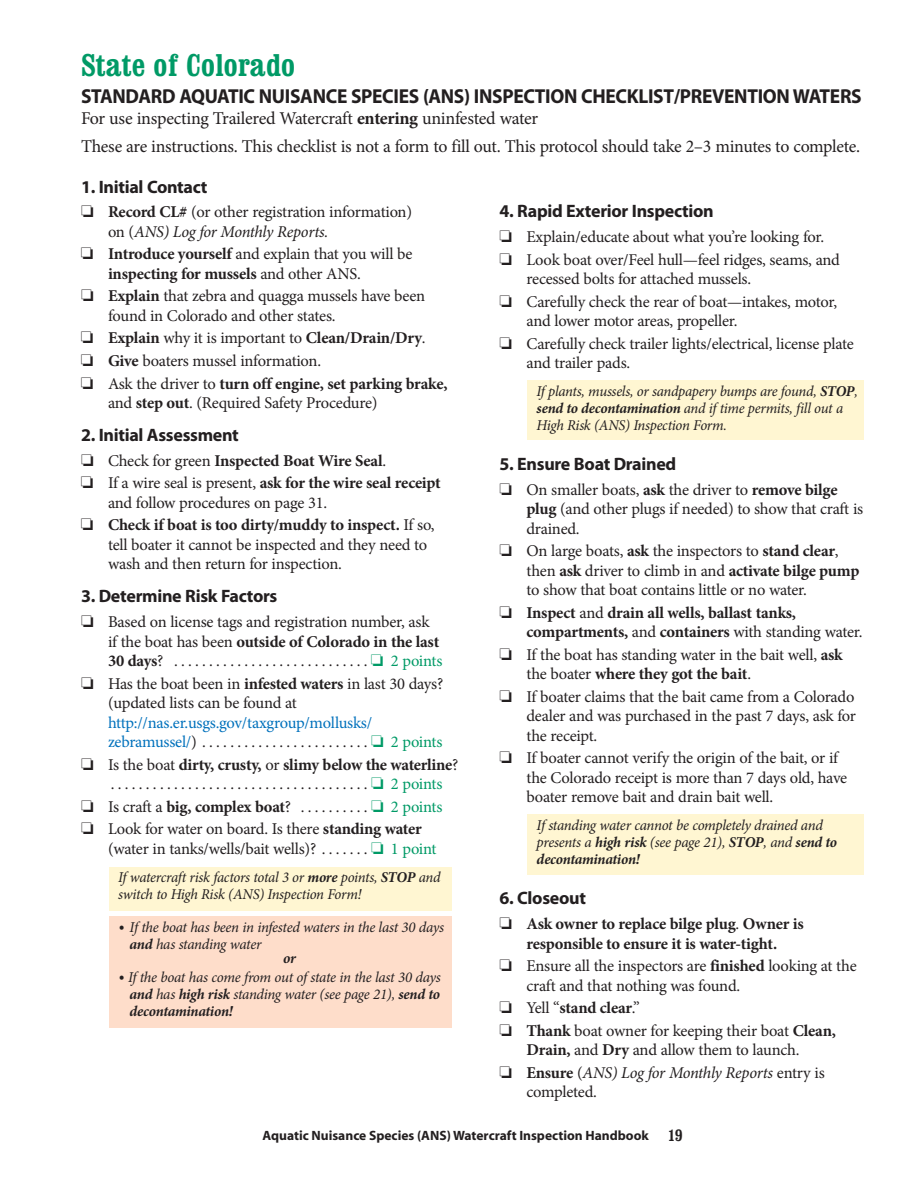
<style>
.page{position:relative;width:918px;height:1188px;background:#fff}
.page>*{position:absolute;margin:0;border:0;box-sizing:border-box;transform-origin:0 0}
.t1{font:700 condensed 31.5px "Clarendon";color:#009a66}
.t2{font:700 20.25px "Myriad Pro";letter-spacing:-.015em;color:#231f20;scale:.96 1}
.t3{font:18px/28.5px "Minion Pro";letter-spacing:-.015em;color:#231f20}
.t4{font:700 18px "Myriad Pro";letter-spacing:-.015em;color:#231f20}
.t5{font:16.5px/19.5px "Minion Pro";letter-spacing:-.015em;color:#231f20}
.t6{font:700 16.5px/19.5px "Minion Pro";letter-spacing:-.015em;color:#231f20}
.t7{font:16.5px/19.5px "Minion Pro";letter-spacing:-.015em;color:#0071bc}
.t8{font:italic 15px/16.8px "Minion Pro";letter-spacing:-.025em;color:#231f20}
.t9{font:italic 700 15px "Minion Pro";color:#231f20}
.t10{font:700 13.5px "Myriad";color:#231f20}
.s1{font-weight:700}
.s2{font-style:italic}
.s3{font-weight:400}
.s4{color:#009a66}
.s5{color:#231f20}
.s6{font-weight:700;font-style:normal}
.s7{font-family:"Clarendon";font-stretch:condensed;font-size:16.5px}
</style>
<div class="page">
<div style="left:527px;top:815px;width:337px;height:60px;background:#fff6d2"></div>
<div style="left:109px;top:916px;width:343px;height:112px;background:#feddca"></div>
<div style="left:527px;top:380px;width:337px;height:59px;background:#fff6d2"></div>
<div style="left:109px;top:867px;width:343px;height:43px;background:#fff6d2"></div>
<h1 class="t1" style="left:81px;top:54px;width:216px">State of Colorado</h1>
<p class="t2" style="left:81px;top:88px;width:815px">STANDARD AQUATIC NUISANCE SPECIES (ANS) INSPECTION CHECKLIST/PREVENTION WATERS</p>
<p class="t3" style="left:81px;top:105px;width:781px">For use inspecting Trailered Watercraft <span class="s1">entering</span> uninfested water<br>These are instructions. This checklist is not a form to fill out. This protocol should take 2–3 minutes to complete.</p>
<p class="t4" style="left:81px;top:180px;width:128px">1. Initial Contact</p>
<p class="t5" style="left:108px;top:204px;width:306px;text-indent:-27px">❏ <span class="s1">Record CL#</span> (or other registration information) on (<span class="s2">ANS) Log for Monthly Reports.</span></p>
<p class="t6" style="left:108px;top:246px;width:306px;text-indent:-27px">❏ Introduce yourself <span class="s3">and explain that you will be </span>inspecting for mussels <span class="s3">and other ANS.</span></p>
<p class="t5" style="left:108px;top:288px;width:319px;text-indent:-27px">❏ <span class="s1">Explain</span> that zebra and quagga mussels have been found in Colorado and other states.</p>
<p class="t5" style="left:81px;top:328px;width:368px;line-height:22.5px">❏ <span class="s1">Explain</span> why it is important to <span class="s1">Clean/Drain/Dry</span>.<br>❏ <span class="s1">Give</span> boaters mussel information.<br>❏ Ask the driver to <span class="s1">turn off engine, set parking brake,</span></p>
<p class="t5" style="left:108px;top:395px;width:271px">and <span class="s1">step out</span>. (Required Safety Procedure)</p>
<p class="t4" style="left:81px;top:428px;width:159px">2. Initial Assessment</p>
<p class="t6" style="left:81px;top:451px;width:361px;line-height:22.5px">❏ <span class="s3">Check for green</span> Inspected Boat Wire Seal<span class="s3">.<br></span>❏ <span class="s3">If a wire seal is present,</span> ask for the wire seal receipt</p>
<p class="t6" style="left:81px;top:493px;width:355px;line-height:22.5px;text-indent:27px"><span class="s3">and follow procedures on page 31.<br></span>❏ Check if boat is too dirty/muddy to inspect. <span class="s3">If so,</span></p>
<p class="t5" style="left:108px;top:536px;width:321px">tell boater it cannot be inspected and they need to wash and then return for inspection.</p>
<p class="t4" style="left:81px;top:589px;width:198px">3. Determine Risk Factors</p>
<p class="t5" style="left:108px;top:614px;width:336px;text-indent:-27px">❏ Based on license tags and registration number, ask if the boat has been <span class="s1">outside of Colorado in the last<br>30 days</span>? . . . . . . . . . . . . . . . . . . . . . . . . . . . . <span class="s4">❏ 2 points</span></p>
<p class="t5" style="left:108px;top:675px;width:337px;text-indent:-27px">❏ Has the boat been in <span class="s1">infested waters</span> in last 30 days? (updated lists can be found at</p>
<p class="t7" style="left:108px;top:714px;width:336px">http://nas.er.usgs.gov/taxgroup/mollusks/ zebramussel/<span class="s5">) . . . . . . . . . . . . . . . . . . . . . . . .</span> <span class="s4">❏ 2 points</span></p>
<p class="t5" style="left:111px;top:756px;width:349px;text-indent:-30px">❏ Is the boat <span class="s1">dirty, crusty,</span> or <span class="s1">slimy below the waterline</span>? . . . . . . . . . . . . . . . . . . . . . . . . . . . . . . . . . . . . . <span class="s4">❏ 2 points</span></p>
<p class="t5" style="left:81px;top:797px;width:363px;line-height:22.5px">❏ Is craft a <span class="s1">big, complex boat</span>? . . . . . . . . . . <span class="s4">❏ 2 points </span>❏ Look for water on board. Is there <span class="s1">standing water</span></p>
<p class="t5" style="left:108px;top:840px;width:330px">(water in tanks/wells/bait wells)? . . . . . . . <span class="s4">❏ 1 point</span></p>
<p class="t8" style="left:118px;top:871px;width:324px">If watercraft risk factors total 3 or <span class="s1">more</span> points, <span class="s1">STOP</span> and switch to High Risk (ANS) Inspection Form!</p>
<p class="t8" style="left:130px;top:920px;width:316px;text-indent:-11px"><span class="s6">•</span> If the boat has been in infested waters in the last 30 days <span class="s1">and</span> has standing water</p>
<p class="t9" style="left:283px;top:952px;width:14px">or</p>
<p class="t8" style="left:130px;top:970px;width:313px;text-align:justify;text-indent:-11px"><span class="s6">•</span> If the boat has come from out of state in the last 30 days <span class="s1">and</span> has <span class="s1">high risk</span> standing water (see page 21), <span class="s1">send to decontamination!</span></p>
<p class="t4" style="left:499px;top:204px;width:216px">4. Rapid Exterior Inspection</p>
<p class="t5" style="left:499px;top:227px;width:342px;line-height:22.5px">❏ Explain/educate about what you’re looking for. ❏ Look boat over/Feel hull—feel ridges, seams, and</p>
<p class="t5" style="left:499px;top:269px;width:339px;line-height:22.5px;text-indent:27px">recessed bolts for attached mussels.<br>❏ Carefully check the rear of boat—intakes, motor,</p>
<p class="t5" style="left:499px;top:311px;width:356px;line-height:22.5px;text-indent:27px">and lower motor areas, propeller.<br>❏ Carefully check trailer lights/electrical, license plate</p>
<p class="t5" style="left:527px;top:355px;width:105px">and trailer pads.</p>
<p class="t8" style="left:537px;top:384px;width:323px">If plants, mussels, or sandpapery bumps are found, <span class="s1">STOP</span>, <span class="s1">send to decontamination</span> and if time permits, fill out a<br>High Risk (ANS) Inspection Form.</p>
<p class="t4" style="left:499px;top:457px;width:178px">5. Ensure Boat Drained</p>
<p class="t5" style="left:526px;top:481px;width:338px;text-indent:-27px">❏ On smaller boats, <span class="s1">ask</span> the driver to <span class="s1">remove bilge plug</span> (and other plugs if needed) to show that craft is drained.</p>
<p class="t5" style="left:526px;top:543px;width:334px;text-indent:-27px">❏ On large boats, <span class="s1">ask</span> the inspectors to <span class="s1">stand clear</span>, then <span class="s1">ask</span> driver to climb in and <span class="s1">activate bilge pump </span>to show that boat contains little or no water.</p>
<p class="t6" style="left:526px;top:604px;width:338px;text-indent:-27px">❏ Inspect <span class="s3">and</span> drain all wells, ballast tanks, compartments, <span class="s3">and</span> containers <span class="s3">with standing water.</span></p>
<p class="t5" style="left:526px;top:646px;width:318px;text-indent:-27px">❏ If the boat has standing water in the bait well, <span class="s1">ask </span>the boater <span class="s1">where they got the bait</span>.</p>
<p class="t5" style="left:526px;top:688px;width:331px;text-align:justify;text-indent:-27px">❏ If boater claims that the bait came from a Colorado dealer and was purchased in the past 7 days, ask for the receipt.</p>
<p class="t5" style="left:526px;top:750px;width:322px;text-indent:-27px">❏ If boater cannot verify the origin of the bait, or if the Colorado receipt is more than 7 days old, have boater remove bait and drain bait well.</p>
<p class="t8" style="left:537px;top:818px;width:302px">If standing water cannot be completely drained and presents a <span class="s1">high risk</span> (see page 21), <span class="s1">STOP</span>, and <span class="s1">send to decontamination!</span></p>
<p class="t4" style="left:499px;top:892px;width:88px">6. Closeout</p>
<p class="t6" style="left:499px;top:916px;width:306px;text-align:center">❏ Ask owner to replace bilge plug<span class="s3">.</span> Owner is responsible to ensure it is water-tight.</p>
<p class="t5" style="left:527px;top:958px;width:332px;text-indent:-27px">❏ Ensure all the inspectors are <span class="s1">finished</span> looking at the craft and that nothing was found.</p>
<p class="t5" style="left:499px;top:998px;width:338px;line-height:22.5px">❏ Yell “<span class="s1">stand clear</span>.”<br>❏ <span class="s1">Thank</span> boat owner for keeping their boat <span class="s1">Clean,</span></p>
<p class="t5" style="left:499px;top:1040px;width:327px;line-height:22.5px;text-align:center"><span class="s1">Drain,</span> and <span class="s1">Dry</span> and allow them to launch.<br>❏ <span class="s1">Ensure</span> (<span class="s2">ANS) Log for Monthly Reports</span> entry is</p>
<p class="t5" style="left:526px;top:1084px;width:72px">completed.</p>
<p class="t10" style="left:263px;top:1131px;width:421px">Aquatic Nuisance Species (ANS) Watercraft Inspection Handbook <span class="s7">19</span></p>
</div>
